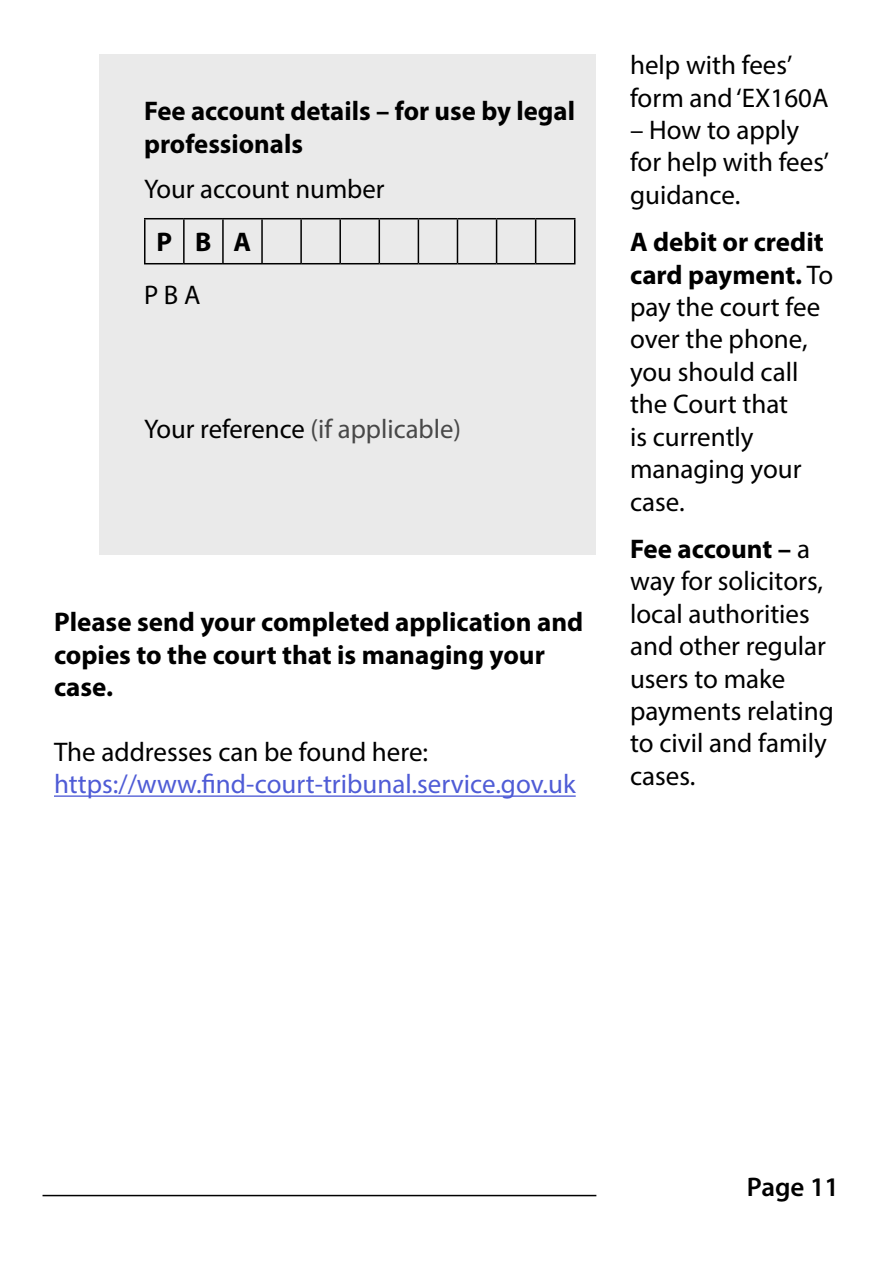
<style>
.page{position:relative;width:893px;height:1263px;background:#fff}
.page>*{position:absolute;margin:0;border:0;box-sizing:border-box;transform-origin:0 0}
.t1{font:27px/32.4px "Myriad Pro";color:#000}
.t2{font:700 27px/32.4px "Myriad Pro";color:#000}
.t3{font:27px "Myriad Pro";color:#4f5cd6}
.t4{font:27px "Myriad Pro";color:#484848}
.t5{font:600 27px "Myriad Pro";color:#000}
.s1{color:#000}
.s2{font-weight:700}
</style>
<div class="page">
<hr style="left:43px;top:1195px;width:553px;height:1px;background:#000">
<div style="left:99px;top:55px;width:497px;height:500px;background:#eaeaea"></div>
<hr style="left:54px;top:795px;width:522px;height:2px;background:#4f5cd6">
<hr style="left:144px;top:218px;width:40px;height:1px;background:#000">
<hr style="left:144px;top:219px;width:2px;height:44px;background:#000">
<hr style="left:184px;top:218px;width:39px;height:1px;background:#000">
<hr style="left:183px;top:219px;width:2px;height:44px;background:#000">
<hr style="left:223px;top:218px;width:39px;height:1px;background:#000">
<hr style="left:222px;top:219px;width:2px;height:44px;background:#000">
<hr style="left:262px;top:218px;width:39px;height:1px;background:#000">
<hr style="left:261px;top:219px;width:2px;height:44px;background:#000">
<hr style="left:301px;top:218px;width:39px;height:1px;background:#000">
<hr style="left:300px;top:219px;width:2px;height:44px;background:#000">
<hr style="left:340px;top:218px;width:39px;height:1px;background:#000">
<hr style="left:339px;top:219px;width:2px;height:44px;background:#000">
<hr style="left:379px;top:218px;width:39px;height:1px;background:#000">
<hr style="left:379px;top:219px;width:1px;height:44px;background:#000">
<hr style="left:418px;top:218px;width:39px;height:1px;background:#000">
<hr style="left:418px;top:219px;width:1px;height:44px;background:#000">
<hr style="left:457px;top:218px;width:40px;height:1px;background:#000">
<hr style="left:457px;top:219px;width:1px;height:44px;background:#000">
<hr style="left:497px;top:218px;width:39px;height:1px;background:#000">
<hr style="left:496px;top:219px;width:1px;height:44px;background:#000">
<hr style="left:536px;top:218px;width:39px;height:1px;background:#000">
<hr style="left:535px;top:219px;width:1px;height:44px;background:#000">
<hr style="left:574px;top:219px;width:1px;height:44px;background:#000">
<hr style="left:144px;top:263px;width:40px;height:1px;background:#000">
<hr style="left:184px;top:263px;width:39px;height:1px;background:#000">
<hr style="left:223px;top:263px;width:39px;height:1px;background:#000">
<hr style="left:262px;top:263px;width:39px;height:1px;background:#000">
<hr style="left:301px;top:263px;width:39px;height:1px;background:#000">
<hr style="left:340px;top:263px;width:39px;height:1px;background:#000">
<hr style="left:379px;top:263px;width:39px;height:1px;background:#000">
<hr style="left:418px;top:263px;width:39px;height:1px;background:#000">
<hr style="left:457px;top:263px;width:40px;height:1px;background:#000">
<hr style="left:497px;top:263px;width:39px;height:1px;background:#000">
<hr style="left:536px;top:263px;width:39px;height:1px;background:#000">
<p class="t2" style="left:144px;top:94px;width:432px">Fee account details – for use by legal professionals</p>
<p class="t1" style="left:144px;top:173px;width:242px">Your account number</p>
<p class="t2" style="left:156px;top:225px;width:96px">PBA</p>
<p class="t1" style="left:144px;top:279px;width:58px">P B A</p>
<p class="t4" style="left:144px;top:412px;width:319px"><span class="s1">Your reference</span> (if applicable)</p>
<p class="t2" style="left:54px;top:605px;width:531px">Please send your completed application and copies to the court that is managing your case.</p>
<p class="t1" style="left:54px;top:735px;width:376px">The addresses can be found here:</p>
<p class="t3" style="left:54px;top:768px;width:523px">https://www.find-court-tribunal.service.gov.uk</p>
<p class="t1" style="left:630px;top:49px;width:200px">help with fees’ form and ‘EX160A</p>
<p class="t1" style="left:630px;top:113px;width:201px">– How to apply for help with fees’ guidance.</p>
<p class="t1" style="left:630px;top:226px;width:205px"><span class="s2">A debit or credit card payment.</span> To pay the court fee over the phone, you should call the Court that<br>is currently managing your case.</p>
<p class="t1" style="left:630px;top:532px;width:205px"><span class="s2">Fee account –</span> a way for solicitors, local authorities and other regular users to make payments relating to civil and family cases.</p>
<p class="t5" style="left:747px;top:1170px;width:94px">Page 11</p>
</div>
